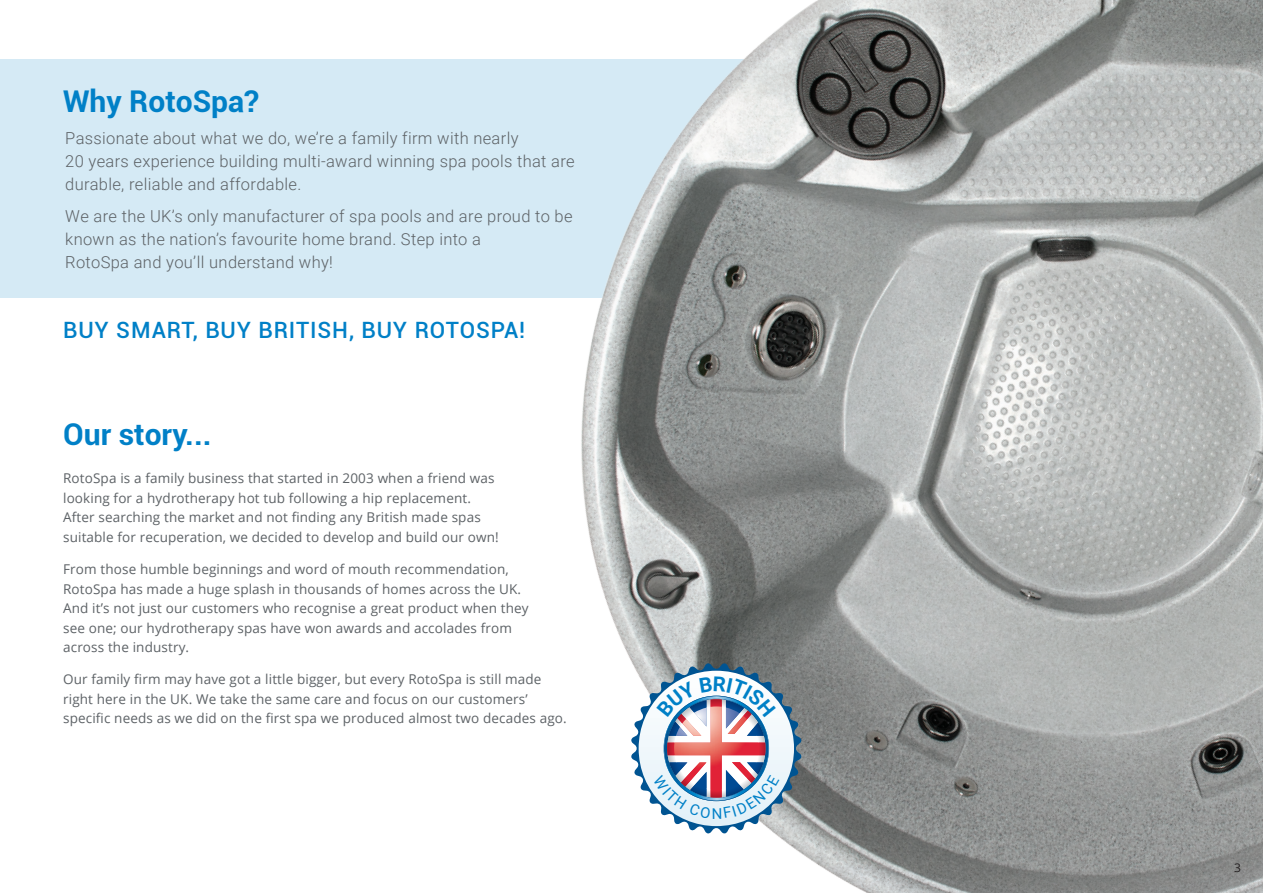
<style>
.page{position:relative;width:1263px;height:893px;background:#fff}
.page>*{position:absolute;margin:0;border:0;box-sizing:border-box;transform-origin:0 0}
.t1{font:700 30px "Roboto";color:#0080c7}
.t2{font:500 22.5px "Roboto";letter-spacing:.04em;color:#0080c7}
.t3{font:300 16.5px/23.2px "Roboto";letter-spacing:.02em;color:#5d6266}
.t4{font:13.5px/19.5px "Open Sans";letter-spacing:.01em;color:#5d6266}
.t5{font:12px "Open Sans";color:#231f20}
</style>
<div class="page">
<div style="left:0;top:60px;width:931px;height:238px;background:#d5eaf5"></div>
<img style="left:519px;top:0;width:744px;height:893px">
<hr style="left:0;top:60px;width:1px;height:238px;background:#0080c7">
<svg style="left:631px;top:663px;width:170px;height:170px"></svg>
<p class="t1" style="left:63px;top:80px;width:198px">Why RotoSpa?</p>
<p class="t3" style="left:65px;top:125px;width:511px">Passionate about what we do, we’re a family firm with nearly<br>20 years experience building multi-award winning spa pools that are durable, reliable and affordable.</p>
<p class="t3" style="left:65px;top:204px;width:509px">We are the UK’s only manufacturer of spa pools and are proud to be known as the nation’s favourite home brand. Step into a<br>RotoSpa and you’ll understand why!</p>
<p class="t2" style="left:63px;top:314px;width:464px">BUY SMART, BUY BRITISH, BUY ROTOSPA!</p>
<p class="t1" style="left:63px;top:413px;width:150px">Our story...</p>
<p class="t4" style="left:63px;top:468px;width:437px">RotoSpa is a family business that started in 2003 when a friend was looking for a hydrotherapy hot tub following a hip replacement.<br>After searching the market and not finding any British made spas suitable for recuperation, we decided to develop and build our own!</p>
<p class="t4" style="left:63px;top:559px;width:467px">From those humble beginnings and word of mouth recommendation, RotoSpa has made a huge splash in thousands of homes across the UK.<br>And it’s not just our customers who recognise a great product when they see one; our hydrotherapy spas have won awards and accolades from across the industry.</p>
<p class="t4" style="left:63px;top:669px;width:505px">Our family firm may have got a little bigger, but every RotoSpa is still made right here in the UK. We take the same care and focus on our customers’ specific needs as we did on the first spa we produced almost two decades ago.</p>
<p class="t5" style="left:1234px;top:859px;width:8px">3</p>
</div>
